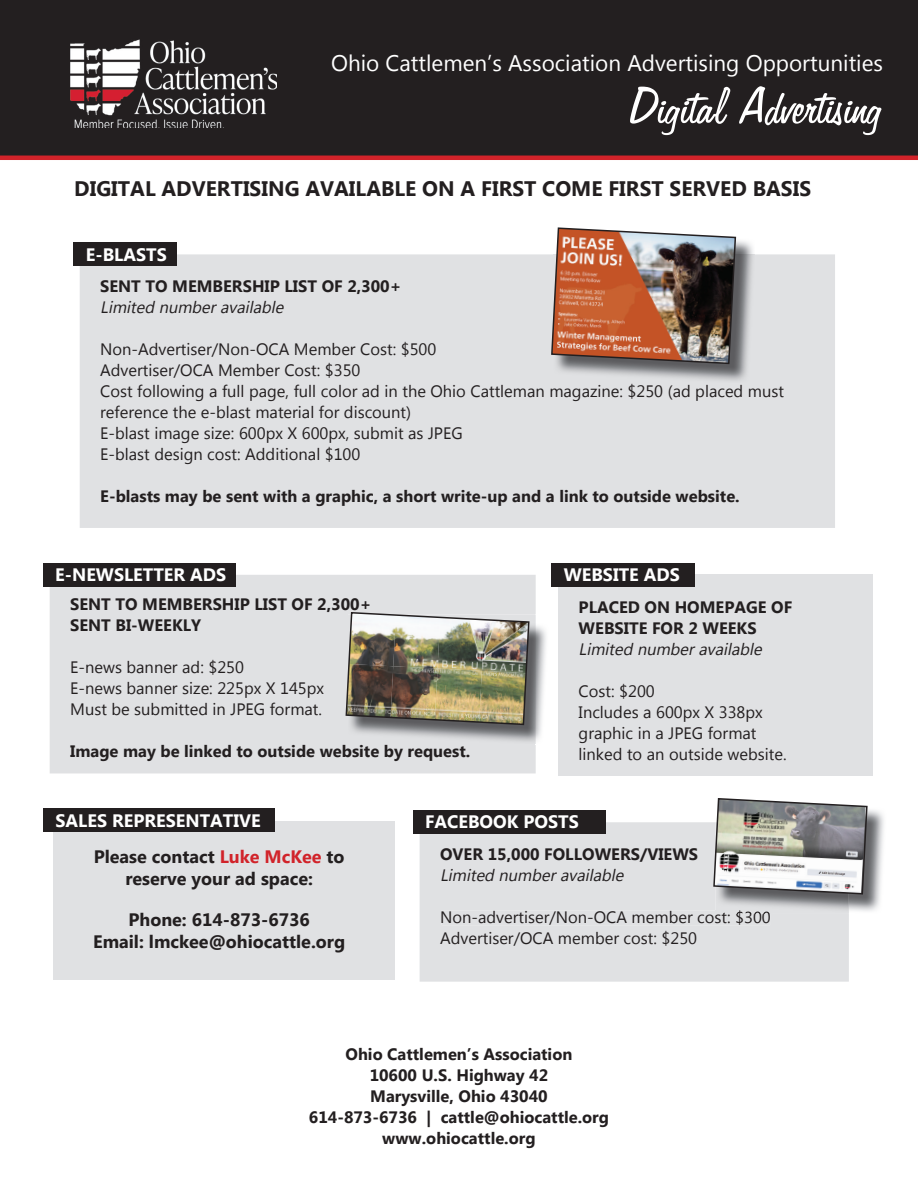
<style>
.page{position:relative;width:918px;height:1188px;background:#fff}
.page>*{position:absolute;margin:0;border:0;box-sizing:border-box;transform-origin:0 0}
.t1{font:58.5px "Freehand 575 BT";color:#fff}
.t2{font:22.5px "Microsoft New Tai Lue";color:#fff}
.t3{font:700 21px "Microsoft New Tai Lue";color:#231f20}
.t4{font:700 18px/21px "Microsoft New Tai Lue";color:#231f20;text-align:center}
.t5{font:700 18px "Microsoft New Tai Lue";color:#fff}
.t6{font:16.5px/21px "Microsoft New Tai Lue";color:#231f20}
.t7{font:700 16.5px/21px "Microsoft New Tai Lue";color:#231f20}
.t8{font:italic 16.5px "Microsoft New Tai Lue";color:#231f20}
.s1{color:#d1232a}
</style>
<div class="page">
<div style="left:0;top:0;width:918px;height:156px;background:#231f20"></div>
<img style="left:71px;top:39px;width:206px;height:89px">
<hr style="left:0;top:156px;width:918px;height:4px;background:#d1232a">
<div style="left:80px;top:254px;width:755px;height:274px;background:#e0e1e3"></div>
<div style="left:73px;top:243px;width:104px;height:23px;background:#231f20"></div>
<img style="left:554px;top:240px;width:201px;height:143px">
<img style="left:550px;top:227px;width:187px;height:138px">
<div style="left:50px;top:575px;width:486px;height:198px;background:#e0e1e3"></div>
<div style="left:71px;top:598px;width:298px;height:14px;background:#e0e1e3"></div>
<div style="left:71px;top:745px;width:399px;height:16px;background:#e0e1e3"></div>
<div style="left:43px;top:563px;width:192px;height:23px;background:#231f20"></div>
<img style="left:348px;top:614px;width:198px;height:130px">
<img style="left:345px;top:611px;width:185px;height:115px">
<div style="left:558px;top:575px;width:314px;height:201px;background:#e0e1e3"></div>
<div style="left:552px;top:563px;width:143px;height:23px;background:#231f20"></div>
<div style="left:53px;top:821px;width:342px;height:159px;background:#e0e1e3"></div>
<div style="left:43px;top:809px;width:231px;height:23px;background:#231f20"></div>
<div style="left:420px;top:822px;width:429px;height:160px;background:#e0e1e3"></div>
<div style="left:442px;top:910px;width:328px;height:15px;background:#e0e1e3"></div>
<div style="left:413px;top:811px;width:192px;height:23px;background:#231f20"></div>
<img style="left:849px;top:810px;width:35px;height:101px">
<img style="left:716px;top:895px;width:133px;height:18px">
<img style="left:716px;top:910px;width:54px;height:3px">
<svg style="left:712px;top:798px;width:156px;height:97px"></svg>
<h2 class="t2" style="left:331px;top:51px;width:554px">Ohio Cattlemen’s Association Advertising Opportunities</h2>
<h1 class="t1" style="left:629px;top:76px;width:256px">Digital Advertising</h1>
<p class="t3" style="left:74px;top:177px;width:738px">DIGITAL ADVERTISING AVAILABLE ON A FIRST COME FIRST SERVED BASIS</p>
<p class="t5" style="left:86px;top:245px;width:82px">E-BLASTS</p>
<p class="t7" style="left:100px;top:277px;width:303px">SENT TO MEMBERSHIP LIST OF 2,300+</p>
<p class="t8" style="left:100px;top:298px;width:189px">Limited numberavailable</p>
<p class="t6" style="left:100px;top:340px;width:685px">Non-Advertiser/Non-OCA Member Cost: $500<br>Advertiser/OCA Member Cost: $350<br>Cost following a full page, full color ad in the Ohio Cattleman magazine: $250 (ad placed must reference the e-blast material for discount)<br>E-blast image size: 600px X 600px, submit as JPEG<br>E-blast design cost: Additional $100</p>
<p class="t7" style="left:100px;top:488px;width:641px">E-blasts may be sent with a graphic, a short write-up and a link to outside website.</p>
<p class="t5" style="left:55px;top:564px;width:173px">E-NEWSLETTER ADS</p>
<p class="t7" style="left:70px;top:595px;width:303px">SENT TO MEMBERSHIP LIST OF 2,300+<br>SENT BI-WEEKLY</p>
<p class="t6" style="left:70px;top:658px;width:255px">E-news banner ad: $250<br>E-news banner size: 225px X 145px<br>Must be submitted in JPEG format.</p>
<p class="t7" style="left:70px;top:742px;width:402px">Image may be linked to outside website by request.</p>
<p class="t5" style="left:564px;top:564px;width:118px">WEBSITE ADS</p>
<p class="t7" style="left:579px;top:598px;width:215px">PLACED ON HOMEPAGE OF<br>WEBSITE FOR 2 WEEKS</p>
<p class="t8" style="left:579px;top:640px;width:189px">Limited numberavailable</p>
<p class="t6" style="left:579px;top:682px;width:209px">Cost: $200<br>Includes a 600px X 338px graphic in a JPEG format linked to an outside website.</p>
<p class="t5" style="left:56px;top:811px;width:207px">SALES REPRESENTATIVE</p>
<p class="t5" style="left:425px;top:811px;width:155px">FACEBOOK POSTS</p>
<p class="t7" style="left:440px;top:845px;width:260px">OVER 15,000 FOLLOWERS/VIEWS</p>
<p class="t8" style="left:440px;top:866px;width:189px">Limited numberavailable</p>
<p class="t6" style="left:440px;top:908px;width:332px">Non-advertiser/Non-OCA member cost: $300<br>Advertiser/OCA member cost: $250</p>
<p class="t4" style="left:94px;top:848px;width:252px">Please contact <span class="s1">Luke McKee</span> to reserve your ad space:</p>
<p class="t4" style="left:93px;top:911px;width:254px">Phone: 614-873-6736<br>Email: lmckee@ohiocattle.org</p>
<p class="t7" style="left:309px;top:1045px;width:302px;text-align:center">Ohio Cattlemen’s Association<br>10600 U.S. Highway 42<br>Marysville, Ohio 43040<br>614-873-6736 | cattle@ohiocattle.org www.ohiocattle.org</p>
</div>
